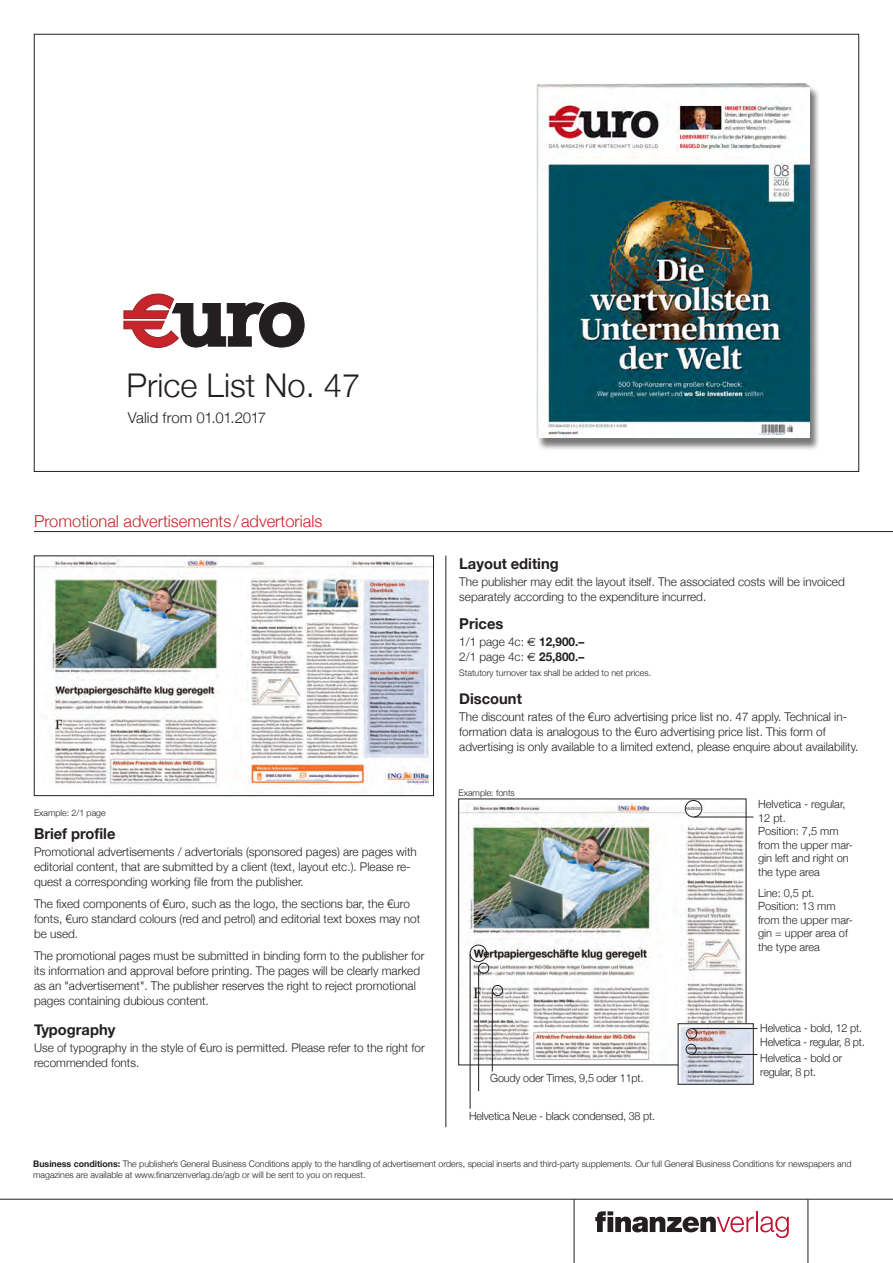
<style>
.page{position:relative;width:893px;height:1263px;background:#fff}
.page>*{position:absolute;margin:0;border:0;box-sizing:border-box;transform-origin:0 0}
.t1{font:300 32.7px "Helvetica Neue";color:#231f20}
.t2{font:300 16.5px "Helvetica Neue";color:#c8242b}
.t3{font:700 15px "Helvetica Neue";color:#231f20}
.t4{font:300 15px "Helvetica Neue";letter-spacing:-.005em;color:#231f20}
.t5{font:300 12px/15px "Helvetica Neue";color:#231f20}
.t6{font:700 12px "Helvetica Neue";color:#231f20}
.t7{font:300 11.25px/13.5px "Helvetica Neue";letter-spacing:-.015em;color:#231f20}
.t8{font:300 11.25px/13.5px "Helvetica Neue";letter-spacing:-.015em;color:#231f20;scale:.96 1}
.t9{font:300 9px/10.8px "Helvetica Neue";color:#231f20}
.t10{font:4.05px "Helvetica";color:#231f20;scale:.85 1}
.s1{font-weight:700}
</style>
<div class="page">
<img style="left:460px;top:801px;width:284px;height:262px">
<img style="left:680px;top:1025px;width:71px;height:57px">
<hr style="left:0;top:1199px;width:893px;height:1px;background:#231f20">
<hr style="left:574px;top:1199px;width:1px;height:64px;background:#231f20">
<hr style="left:808px;top:1199px;width:1px;height:64px;background:#231f20">
<hr style="left:446px;top:556px;width:1px;height:571px;background:#231f20">
<img style="left:36px;top:558px;width:396px;height:233px">
<div style="left:34px;top:556px;width:400px;height:240px;border:1px solid #231f20"></div>
<hr style="left:694px;top:817px;width:59px;height:1px;background:#231f20">
<div style="left:470px;top:945px;width:17px;height:17px;border:1px solid #231f20;border-radius:50%"></div>
<hr style="left:470px;top:954px;width:1px;height:155px;background:#231f20">
<div style="left:478px;top:963px;width:11px;height:10px;border:1px solid #231f20;border-radius:50%"></div>
<hr style="left:478px;top:969px;width:1px;height:122px;background:#231f20">
<svg style="left:595px;top:1211px;width:159px;height:21px"></svg>
<hr style="left:756px;top:1211px;width:2px;height:21px;background:#c3102f">
<svg style="left:760px;top:1216px;width:29px;height:22px"></svg>
<div style="left:492px;top:985px;width:11px;height:11px;border:1px solid #231f20;border-radius:50%"></div>
<hr style="left:492px;top:990px;width:1px;height:81px;background:#231f20">
<div style="left:686px;top:1044px;width:10px;height:11px;border:1px solid #231f20;border-radius:50%"></div>
<div style="left:686px;top:1028px;width:11px;height:11px;border:1px solid #231f20;border-radius:50%"></div>
<hr style="left:692px;top:1028px;width:65px;height:1px;background:#231f20">
<hr style="left:691px;top:1054px;width:66px;height:1px;background:#231f20">
<div style="left:686px;top:807px;width:17px;height:5px;background:#fff"></div>
<div style="left:685px;top:800px;width:17px;height:17px;border:1px solid #231f20;border-radius:50%"></div>
<hr style="left:34px;top:531px;width:859px;height:1px;background:#231f20">
<svg style="left:123px;top:293px;width:182px;height:55px"></svg>
<div style="left:536px;top:85px;width:284px;height:365px;background:#231f20;opacity:.6"></div>
<img style="left:536px;top:83px;width:273px;height:354px">
<p class="t1" style="left:126px;top:359px;width:235px">Price List No. 47</p>
<p class="t4" style="left:128px;top:405px;width:140px">Valid from 01.01.2017</p>
<p class="t2" style="left:34px;top:507px;width:290px">Promotional advertisements /advertorials</p>
<p class="t9" style="left:34px;top:807px;width:73px">Example: 2/1 page</p>
<p class="t3" style="left:34px;top:821px;width:83px">Brief profile</p>
<p class="t5" style="left:34px;top:843px;width:384px">Promotional advertisements / advertorials (sponsored pages) are pages with editorial content, that are submitted by a client (text, layout etc.). Please re&shy;quest a corresponding working file from the publisher.</p>
<p class="t5" style="left:34px;top:895px;width:388px">The fixed components of €uro, such as the logo, the sections bar, the €uro fonts, €uro standard colours (red and petrol) and editorial text boxes may not be used.</p>
<p class="t5" style="left:34px;top:948px;width:392px">The promotional pages must be submitted in binding form to the publisher for its information and approval before printing. The pages will be clearly marked as an "advertisement". The publisher reserves the right to reject promotional pages containing dubious content.</p>
<p class="t3" style="left:34px;top:1018px;width:83px">Typography</p>
<p class="t5" style="left:34px;top:1040px;width:392px">Use of typography in the style of €uro is permitted. Please refer to the right for recommended fonts.</p>
<p class="t3" style="left:459px;top:552px;width:101px">Layout editing</p>
<p class="t5" style="left:459px;top:573px;width:387px">The publisher may edit the layout itself. The associated costs will be invoiced separately according to the expenditure incurred.</p>
<p class="t3" style="left:459px;top:612px;width:46px">Prices</p>
<p class="t5" style="left:459px;top:633px;width:66px">1/1 page 4c:</p>
<p class="t6" style="left:539px;top:632px;width:47px">12,900.–</p>
<p class="t5" style="left:459px;top:648px;width:66px">2/1 page 4c:</p>
<p class="t6" style="left:539px;top:647px;width:47px">25,800.–</p>
<p class="t9" style="left:459px;top:667px;width:193px">Statutory turnover tax shall be added to net prices.</p>
<p class="t3" style="left:459px;top:686px;width:64px">Discount</p>
<p class="t5" style="left:459px;top:708px;width:401px">The discount rates of the €uro advertising price list no. 47 apply. Technical in&shy;formation data is analogous to the €uro advertising price list. This form of advertising is only available to a limited extend, please enquire about availability.</p>
<p class="t9" style="left:459px;top:787px;width:58px">Example: fonts</p>
<p class="t10" style="left:686px;top:806px;width:19px">ANZEIGE</p>
<p class="t8" style="left:490px;top:1071px;width:161px">Goudy oder Times, 9,5 oder 11pt.</p>
<p class="t8" style="left:469px;top:1108px;width:195px">Helvetica Neue - black condensed, 38 pt.</p>
<p class="t7" style="left:758px;top:797px;width:96px">Helvetica - regular,<br>12 pt.<br>Position: 7,5 mm from the upper mar&shy;gin left and right on the type area</p>
<p class="t7" style="left:758px;top:885px;width:96px">Line: 0,5 pt.<br>Position: 13 mm from the upper mar&shy;gin = upper area of the type area</p>
<p class="t8" style="left:760px;top:1021px;width:110px">Helvetica - bold, 12 pt.<br>Helvetica - regular, 8 pt.</p>
<p class="t8" style="left:760px;top:1051px;width:87px">Helvetica - bold or regular, 8 pt.</p>
<p class="t9" style="left:33px;top:1158px;width:820px"><span class="s1">Business conditions:</span> The publisher̓s General Business Conditions apply to the handling of advertisement orders, special inserts and third-party supplements. Our full General Business Conditions for newspapers and magazines are available at www.finanzenverlag.de/agb or will be sent to you on request.</p>
</div>
